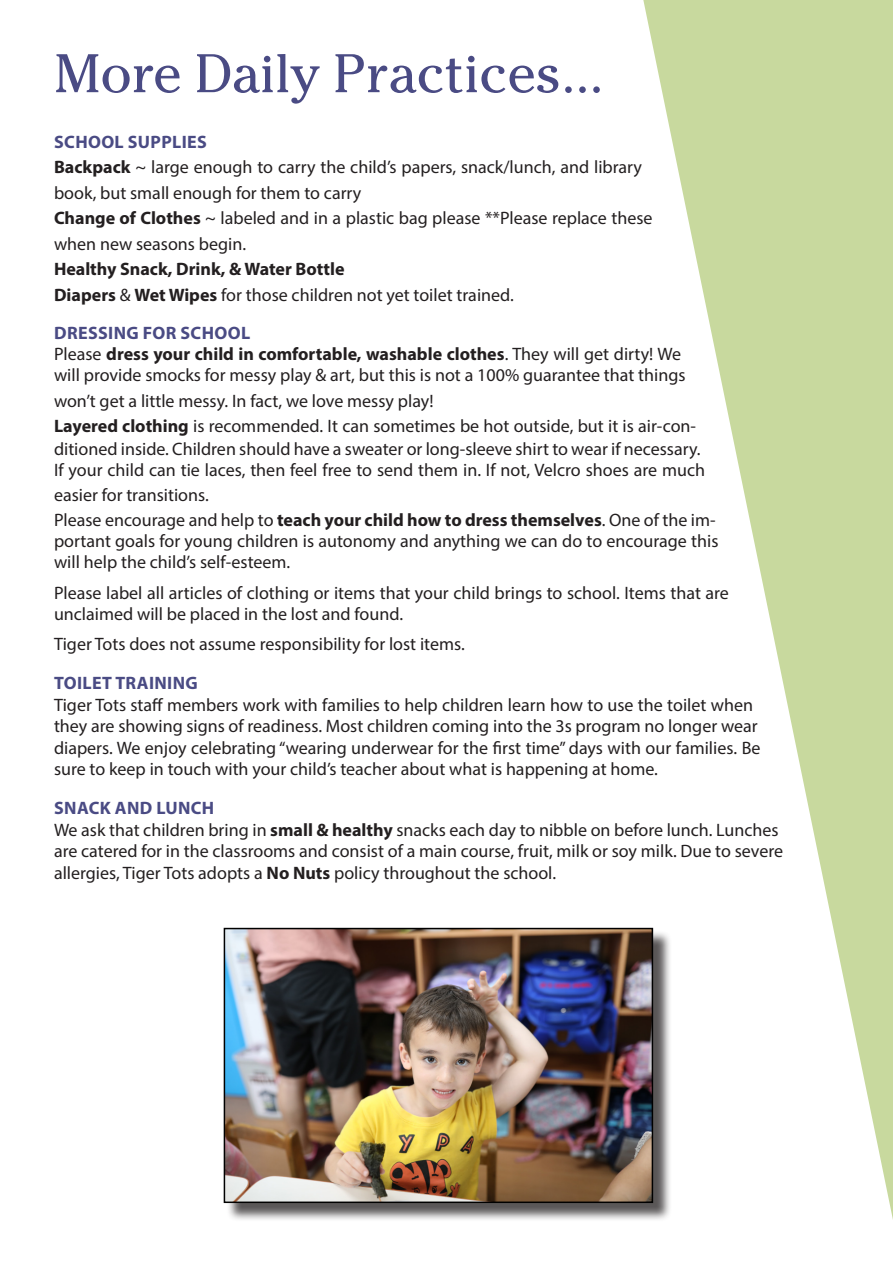
<style>
.page{position:relative;width:893px;height:1263px;background:#fff}
.page>*{position:absolute;margin:0;border:0;box-sizing:border-box;transform-origin:0 0}
.t1{font:54px "Cheltenham Std";color:#4a4b84}
.t2{font:18px/21.6px "Myriad Pro";color:#231f20}
.subheader_small_caps{font:700 18px "Myriad Pro";letter-spacing:.02em;color:#4a4b84}
.t3{font:700 18px "Myriad Pro";color:#231f20}
.s1{font-weight:700}
</style>
<div class="page">
<div style="left:226px;top:930px;width:446px;height:292px;background:#231f20;opacity:.75"></div>
<img style="left:227px;top:931px;width:412px;height:269px">
<div style="left:224px;top:928px;width:429px;height:275px;border:2px solid #000"></div>
<svg style="left:639px;top:0;width:254px;height:1222px"></svg>
<p class="t1" style="left:54px;top:42px;width:551px">More Daily Practices...</p>
<p class="subheader_small_caps" style="left:54px;top:130px;width:154px">SCHOOL SUPPLIES</p>
<p class="t2" style="left:54px;top:154px;width:590px;line-height:25.5px"><span class="s1">Backpack</span> ~ large enough to carry the child’s papers, snack/lunch, and library book, but small enough for them to carry</p>
<p class="t2" style="left:54px;top:205px;width:600px;line-height:25.5px"><span class="s1">Change of Clothes</span> ~ labeled and in a plastic bag please **Please replace these when new seasons begin.</p>
<p class="t3" style="left:54px;top:257px;width:292px">Healthy Snack, Drink, &amp; Water Bottle</p>
<p class="t2" style="left:54px;top:284px;width:461px"><span class="s1">Diapers</span> &amp; <span class="s1">Wet Wipes</span> for those children not yet toilet trained.</p>
<p class="subheader_small_caps" style="left:54px;top:322px;width:198px">DRESSING FOR SCHOOL</p>
<p class="t2" style="left:54px;top:344px;width:633px;line-height:21px">Please <span class="s1">dress your child in comfortable, washable clothes</span>. They will get dirty! We will provide smocks for messy play &amp; art, but this is not a 100% guarantee that things</p>
<p class="t2" style="left:54px;top:390px;width:381px">won’t get a little messy. In fact, we love messy play!</p>
<p class="t2" style="left:54px;top:415px;width:648px;line-height:22.5px"><span class="s1">Layered clothing</span> is recommended. It can sometimes be hot outside, but it is air-con&shy;ditioned inside. Children should have a sweater or long-sleeve shirt to wear if necessary.</p>
<p class="t2" style="left:54px;top:457px;width:652px;line-height:25.5px">If your child can tie laces, then feel free to send them in. If not, Velcro shoes are much easier for transitions.</p>
<p class="t2" style="left:54px;top:510px;width:666px;line-height:21px">Please encourage and help to <span class="s1">teach your child how to dress themselves</span>. One of the im&shy;portant goals for young children is autonomy and anything we can do to encourage this will help the child’s self-esteem.</p>
<p class="t2" style="left:54px;top:581px;width:676px">Please label all articles of clothing or items that your child brings to school. Items that are unclaimed will be placed in the lost and found.</p>
<p class="t2" style="left:54px;top:633px;width:412px">Tiger Tots does not assume responsibility for lost items.</p>
<p class="subheader_small_caps" style="left:54px;top:671px;width:145px">TOILET TRAINING</p>
<p class="t2" style="left:54px;top:693px;width:708px">Tiger Tots staff members work with families to help children learn how to use the toilet when they are showing signs of readiness. Most children coming into the 3s program no longer wear diapers. We enjoy celebrating “wearing underwear for the first time” days with our families. Be sure to keep in touch with your child’s teacher about what is happening at home.</p>
<p class="subheader_small_caps" style="left:54px;top:796px;width:162px">SNACK AND LUNCH</p>
<p class="t2" style="left:54px;top:818px;width:731px">We ask that children bring in <span class="s1">small &amp; healthy</span> snacks each day to nibble on before lunch. Lunches are catered for in the classrooms and consist of a main course, fruit, milk or soy milk. Due to severe allergies, Tiger Tots adopts a <span class="s1">No Nuts</span> policy throughout the school.</p>
</div>
